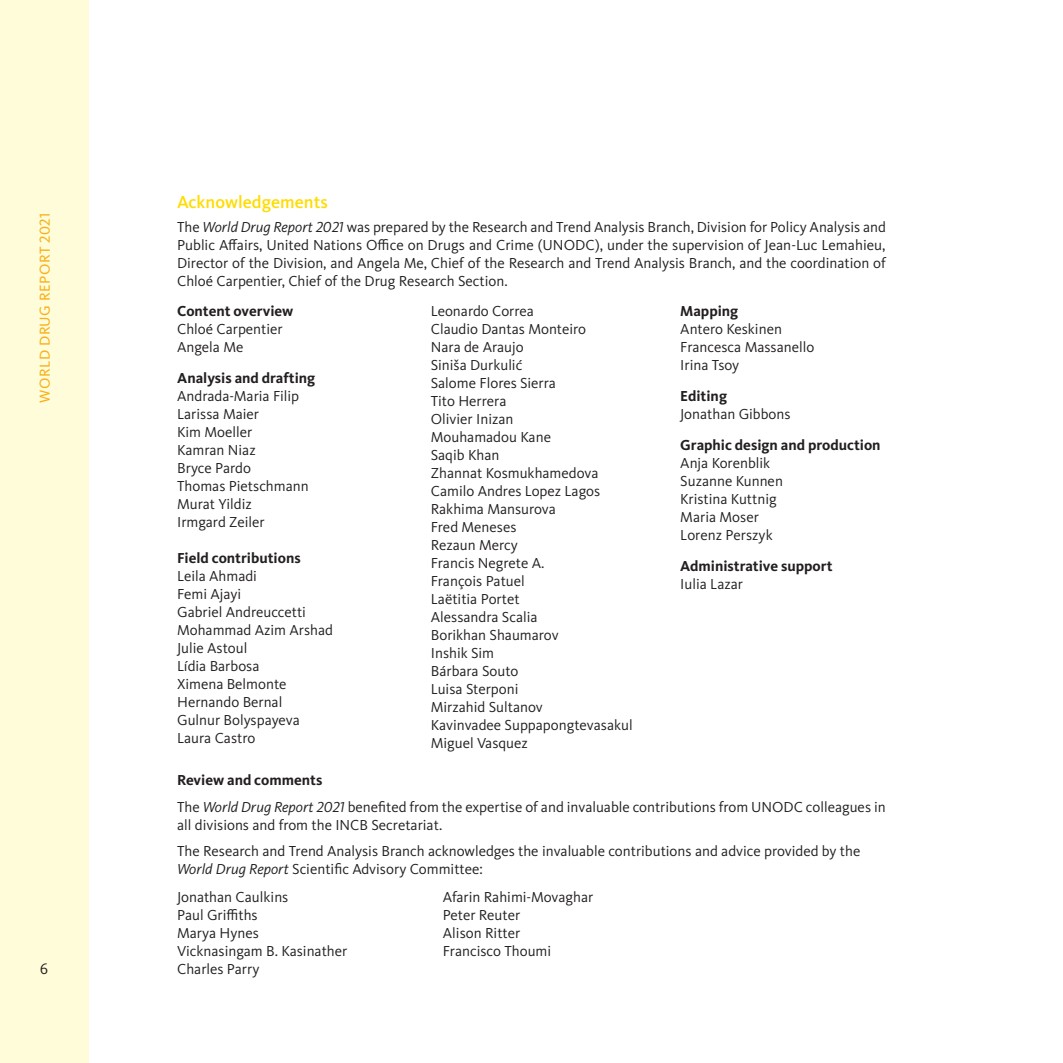
<style>
.page{position:relative;width:1063px;height:1063px;background:#fff}
.page>*{position:absolute;margin:0;border:0;box-sizing:border-box;transform-origin:0 0}
.t1{font:500 18px "Kievit Pro";color:#ffdc01}
.t2{font:15.75px "Kievit Pro";color:#231f20}
.t3{font:15px/18px "Kievit Pro";color:#231f20}
.t4{font:700 15px "Kievit Pro";color:#231f20}
.t5{font:15px "Kievit Pro";letter-spacing:.03em;color:#faaf18}
.s1{font-style:italic}
.s2{font-weight:700}
</style>
<div class="page">
<div style="left:0;top:0;width:89px;height:1063px;background:#fffcda"></div>
<p class="t5" style="left:36px;top:403px;width:192px;rotate:-90deg">WORLD DRUG REPORT 2021</p>
<p class="t2" style="left:40px;top:959px;width:10px">6</p>
<p class="t1" style="left:177px;top:191px;width:152px">Acknowledgements</p>
<p class="t3" style="left:177px;top:218px;width:710px;text-align:justify">The <span class="s1">World Drug Report 2021</span> was prepared by the Research and Trend Analysis Branch, Division for Policy Analysis and Public Affairs, United Nations Office on Drugs and Crime (UNODC), under the supervision of Jean-Luc Lemahieu, Director of the Division, and Angela Me, Chief of the Research and Trend Analysis Branch, and the coordination of Chloé Carpentier, Chief of the Drug Research Section.</p>
<p class="t4" style="left:177px;top:302px;width:118px">Content overview</p>
<p class="t3" style="left:177px;top:320px;width:107px">Chloé Carpentier<br>Angela Me</p>
<p class="t4" style="left:177px;top:369px;width:140px">Analysis and drafting</p>
<p class="t3" style="left:177px;top:387px;width:133px">Andrada-Maria Filip<br>Larissa Maier<br>Kim Moeller<br>Kamran Niaz<br>Bryce Pardo<br>Thomas Pietschmann<br>Murat Yildiz<br>Irmgard Zeiler</p>
<p class="t4" style="left:177px;top:549px;width:125px">Field contributions</p>
<p class="t3" style="left:177px;top:567px;width:157px">Leila Ahmadi<br>Femi Ajayi<br>Gabriel Andreuccetti<br>Mohammad Azim Arshad<br>Julie Astoul<br>Lídia Barbosa<br>Ximena Belmonte<br>Hernando Bernal<br>Gulnur Bolyspayeva<br>Laura Castro</p>
<p class="t3" style="left:431px;top:302px;width:203px">Leonardo Correa<br>Claudio Dantas Monteiro<br>Nara de Araujo<br>Siniša Durkulić<br>Salome Flores Sierra<br>Tito Herrera<br>Olivier Inizan<br>Mouhamadou Kane<br>Saqib Khan<br>Zhannat Kosmukhamedova<br>Camilo Andres Lopez Lagos<br>Rakhima Mansurova<br>Fred Meneses<br>Rezaun Mercy<br>Francis Negrete A.<br>François Patuel<br>Laëtitia Portet<br>Alessandra Scalia<br>Borikhan Shaumarov<br>Inshik Sim<br>Bárbara Souto<br>Luisa Sterponi<br>Mirzahid Sultanov<br>Kavinvadee Suppapongtevasakul<br>Miguel Vasquez</p>
<p class="t4" style="left:680px;top:302px;width:60px">Mapping</p>
<p class="t3" style="left:680px;top:320px;width:136px">Antero Keskinen<br>Francesca Massanello<br>Irina Tsoy</p>
<p class="t4" style="left:680px;top:387px;width:48px">Editing</p>
<p class="t3" style="left:680px;top:405px;width:112px">Jonathan Gibbons</p>
<p class="t4" style="left:680px;top:436px;width:202px">Graphic design and production</p>
<p class="t3" style="left:680px;top:454px;width:104px">Anja Korenblik<br>Suzanne Kunnen<br>Kristina Kuttnig<br>Maria Moser<br>Lorenz Perszyk</p>
<p class="t4" style="left:680px;top:557px;width:154px">Administrative support</p>
<p class="t3" style="left:680px;top:575px;width:64px">Iulia Lazar</p>
<p class="t3" style="left:177px;top:767px;width:710px;line-height:26.5px"><span class="s2">Review and comments<br></span>The <span class="s1">World Drug Report 2021</span> benefited from the expertise of and invaluable contributions from UNODC colleagues in</p>
<p class="t3" style="left:177px;top:811px;width:685px;line-height:26.5px">all divisions and from the INCB Secretariat.<br>The Research and Trend Analysis Branch acknowledges the invaluable contributions and advice provided by the</p>
<p class="t3" style="left:177px;top:855px;width:307px;line-height:28.2px"><span class="s1">World Drug Report</span> Scientific Advisory Committee:<br>Jonathan Caulkins</p>
<p class="t3" style="left:177px;top:906px;width:172px">Paul Griffiths<br>Marya Hynes<br>Vicknasingam B. Kasinather<br>Charles Parry</p>
<p class="t3" style="left:443px;top:888px;width:152px">Afarin Rahimi-Movaghar<br>Peter Reuter<br>Alison Ritter<br>Francisco Thoumi</p>
</div>
